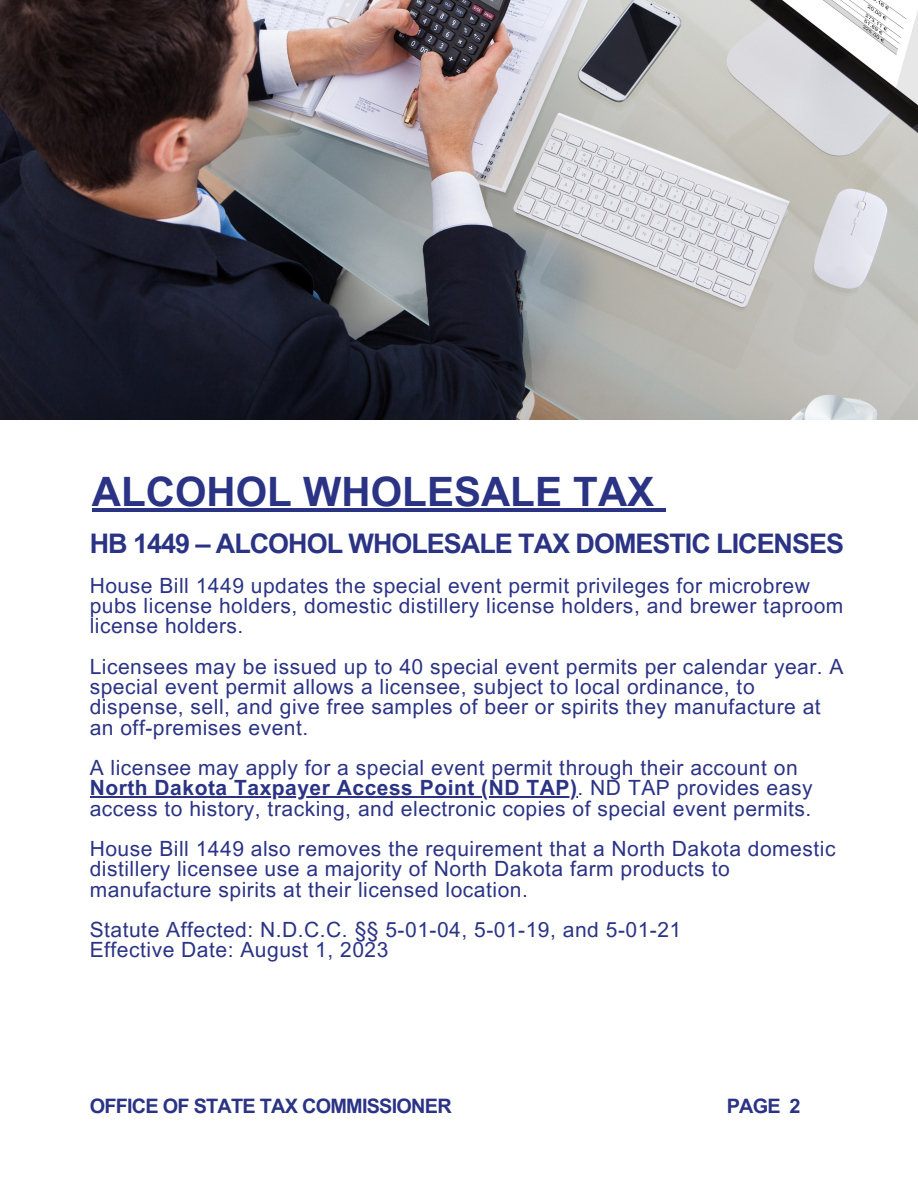
<style>
.page{position:relative;width:918px;height:1188px;background:#fff}
.page>*{position:absolute;margin:0;border:0;box-sizing:border-box;transform-origin:0 0}
.t1{font:700 40.5px "Arial MT Pro";color:#2b3385}
.t2{font:700 27px "Arial MT Pro";letter-spacing:-.04em;color:#2b3385}
.t3{font:21px/20.2px "Arial MT Pro";letter-spacing:.025em;color:#2b3385}
.t4{font:700 19.95px "Arial MT Pro";letter-spacing:-.04em;color:#2b3385}
.s1{font-weight:700}
</style>
<div class="page">
<img style="left:0;top:0;width:918px;height:420px">
<hr style="left:92px;top:508px;width:562px;height:4px;background:#2b3385">
<hr style="left:654px;top:508px;width:12px;height:4px;background:#2b3385">
<hr style="left:90px;top:797px;width:488px;height:1px;background:#2b3385">
<p class="t1" style="left:92px;top:477px;width:564px">ALCOHOL WHOLESALE TAX</p>
<p class="t2" style="left:90px;top:533px;width:756px">HB 1449 – ALCOHOL WHOLESALE TAX DOMESTIC LICENSES</p>
<p class="t3" style="left:90px;top:578px;width:755px">House Bill 1449 updates the special event permit privileges for microbrew pubs license holders, domestic distillery license holders, and brewer taproom license holders.</p>
<p class="t3" style="left:90px;top:659px;width:755px">Licensees may be issued up to 40 special event permits per calendar year. A special event permit allows a licensee, subject to local ordinance, to dispense, sell, and give free samples of beer or spirits they manufacture at an off-premises event.</p>
<p class="t3" style="left:90px;top:760px;width:724px">A licensee may apply for a special event permit through their account on<br><span class="s1">North Dakota Taxpayer Access Point (ND TAP)</span>. ND TAP provides easy access to history, tracking, and electronic copies of special event permits.</p>
<p class="t3" style="left:90px;top:841px;width:747px">House Bill 1449 also removes the requirement that a North Dakota domestic distillery licensee use a majority of North Dakota farm products to manufacture spirits at their licensed location.</p>
<p class="t3" style="left:90px;top:922px;width:593px">Statute Affected: N.D.C.C. §§ 5-01-04, 5-01-19, and 5-01-21</p>
<p class="t3" style="left:90px;top:943px;width:300px">Effective Date: August 1, 2023</p>
<p class="t4" style="left:90px;top:1098px;width:364px">OFFICE OF STATE TAX COMMISSIONER</p>
<p class="t4" style="left:727px;top:1098px;width:75px">PAGE 2</p>
</div>
